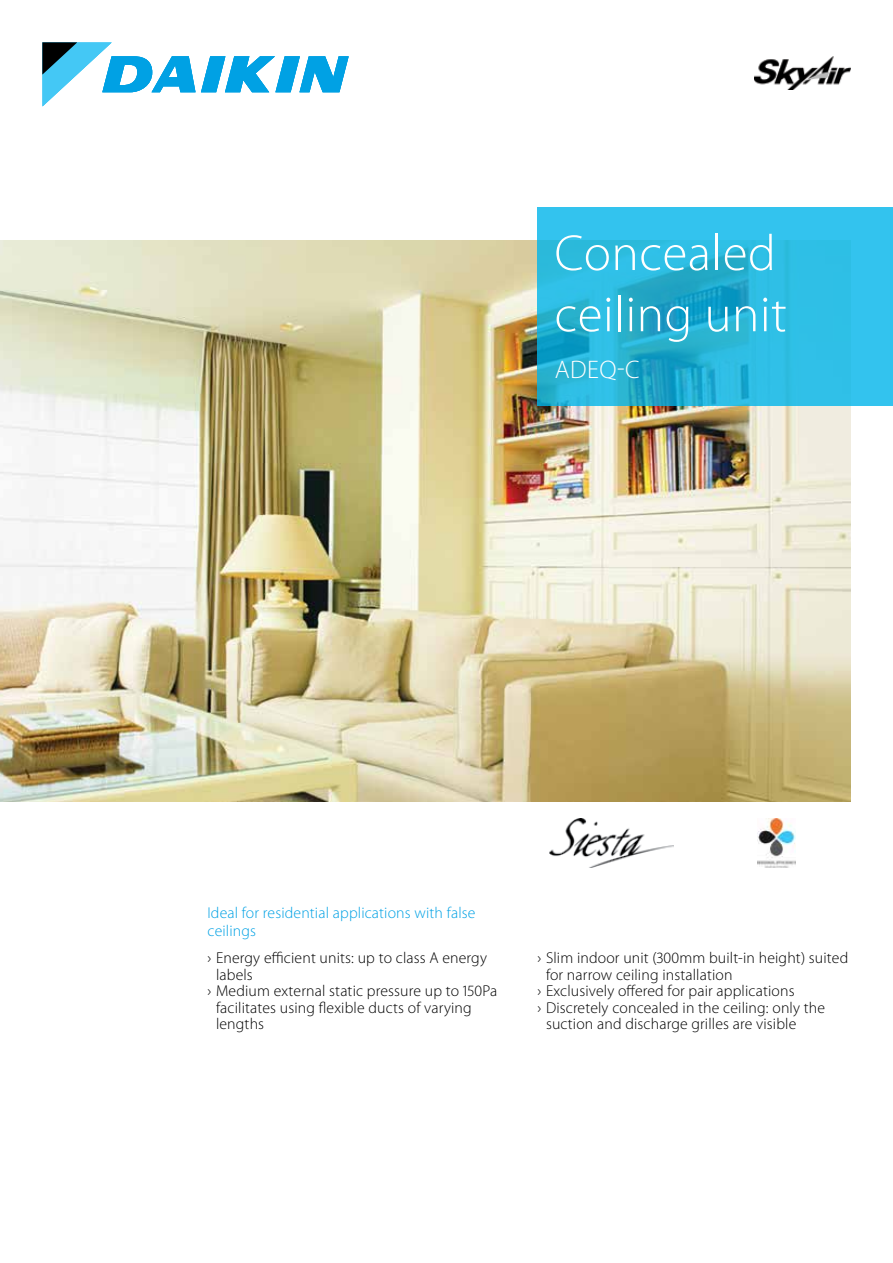
<style>
.page{position:relative;width:893px;height:1263px;background:#fff}
.page>*{position:absolute;margin:0;border:0;box-sizing:border-box;transform-origin:0 0}
.t1{font:300 51px/61.2px "Myriad Pro";letter-spacing:.01em;color:#fff}
.t2{font:300 25.5px "Myriad Pro";color:#fff}
.t3{font:300 15.75px "Myriad Pro";letter-spacing:.01em;color:#000}
.t4{font:300 15.75px/18px "Myriad Pro";letter-spacing:.01em;color:#00a1e4}
</style>
<div class="page">
<img style="left:755px;top:57px;width:95px;height:33px">
<img style="left:550px;top:818px;width:123px;height:50px">
<img style="left:757px;top:818px;width:39px;height:50px">
<img style="left:0;top:241px;width:850px;height:561px">
<svg style="left:43px;top:43px;width:306px;height:63px"></svg>
<svg style="left:537px;top:208px;width:356px;height:198px;background:#2bb9df"></svg>
<h1 class="t1" style="left:554px;top:223px;width:234px">Concealed ceiling unit</h1>
<h2 class="t2" style="left:555px;top:355px;width:87px">ADEQ-C</h2>
<p class="t4" style="left:207px;top:904px;width:269px">Ideal for residential applications with false ceilings</p>
<p class="t3" style="left:207px;top:949px;width:281px">› Energy efficient units: up to class A energy</p>
<p class="t3" style="left:216px;top:966px;width:38px">labels</p>
<p class="t3" style="left:207px;top:982px;width:291px">› Medium external static pressure up to 150Pa</p>
<p class="t3" style="left:216px;top:999px;width:257px">facilitates using flexible ducts of varying</p>
<p class="t3" style="left:216px;top:1015px;width:50px">lengths</p>
<p class="t3" style="left:537px;top:949px;width:312px">› Slim indoor unit (300mm built-in height) suited</p>
<p class="t3" style="left:546px;top:966px;width:188px">for narrow ceiling installation</p>
<p class="t3" style="left:537px;top:982px;width:259px">› Exclusively offered for pair applications</p>
<p class="t3" style="left:537px;top:999px;width:289px">› Discretely concealed in the ceiling: only the</p>
<p class="t3" style="left:546px;top:1015px;width:252px">suction and discharge grilles are visible</p>
</div>
